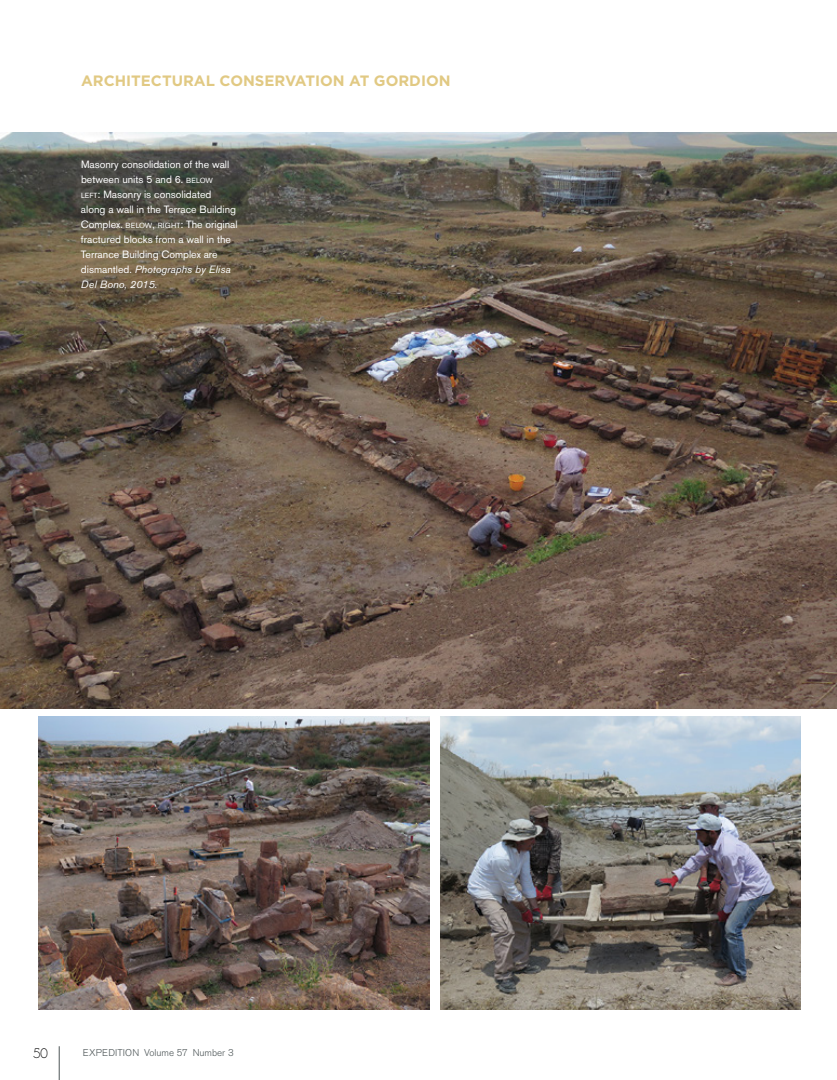
<style>
.page{position:relative;width:837px;height:1080px;background:#fff}
.page>*{position:absolute;margin:0;border:0;box-sizing:border-box;transform-origin:0 0}
.t1{font:700 15px "Gotham";color:#e1c983}
.t2{font:13.5px "Alexandria";color:#000}
.t3{font:10.5px/15px "Akzidenz Grotesk BE";color:#fff}
.t4{font:300 9.75px "Akzidenz Grotesk BE";color:#4d5557}
.s1{font-size:7.35px}
.s2{font-style:inherit}
.s3{font-style:italic}
</style>
<div class="page">
<hr style="left:59px;top:1046px;width:1px;height:34px;background:#4d5557">
<img style="left:440px;top:717px;width:361px;height:293px">
<img style="left:39px;top:717px;width:390px;height:293px">
<img style="left:0;top:132px;width:837px;height:576px">
<h1 class="t1" style="left:81px;top:72px;width:371px">ARCHITECTURAL CONSERVATION AT GORDION</h1>
<p class="t3" style="left:81px;top:157px;width:158px">Masonry consolidation of the wall between units 5 and 6. <span class="s1">BELOW<br>LEFT</span><span class="s2">:</span> Masonry is consolidated along a wall in the Terrace Building<br>Complex. <span class="s1">BELOW</span><span class="s2">,</span> <span class="s1">RIGHT</span><span class="s2">:</span> The original fractured blocks from a wall in the<br>Terrance Building Complex are dismantled. <span class="s3">Photographs by Elisa<br>Del Bono, 2015.</span></p>
<p class="t2" style="left:33px;top:1046px;width:16px">50</p>
<p class="t4" style="left:83px;top:1047px;width:152px">EXPEDITION Volume 57 Number 3</p>
</div>
